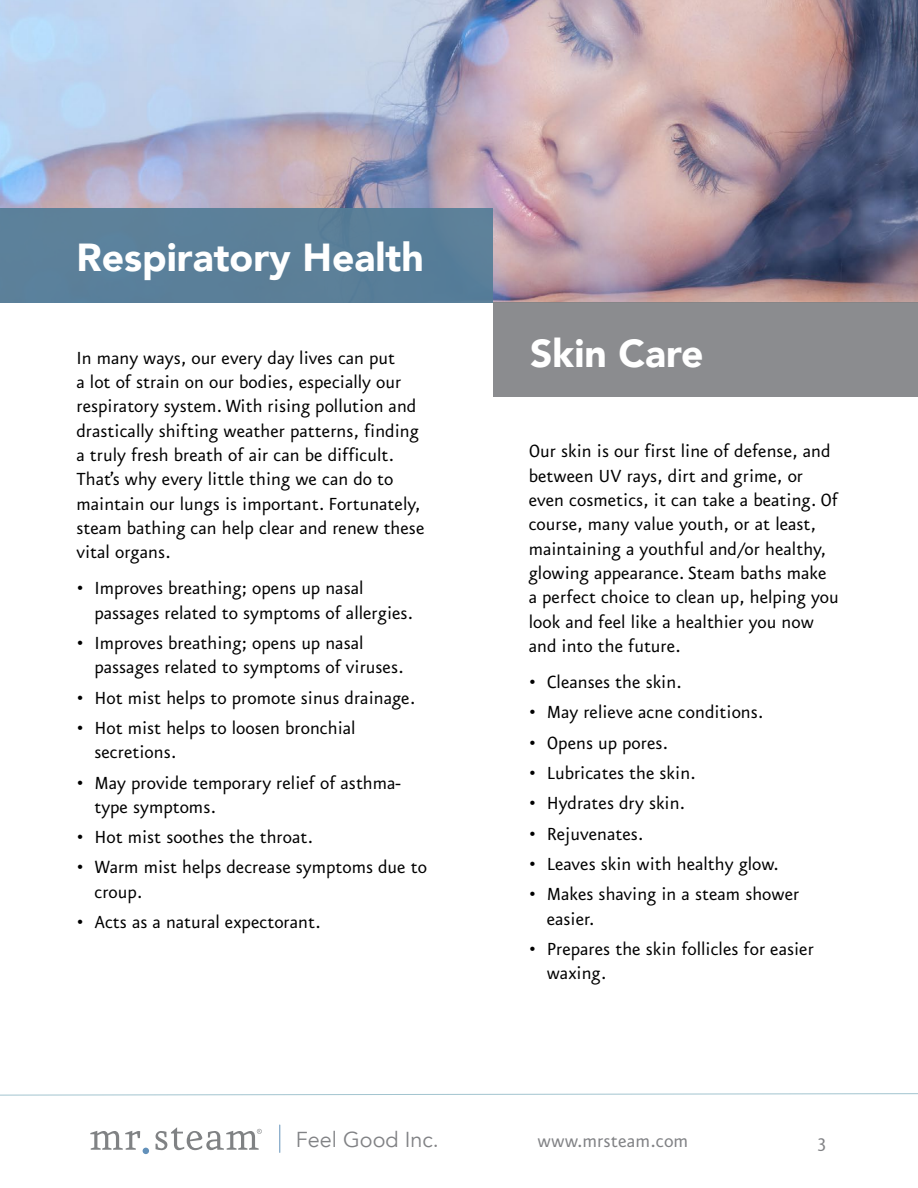
<style>
.page{position:relative;width:918px;height:1188px;background:#fff}
.page>*{position:absolute;margin:0;border:0;box-sizing:border-box;transform-origin:0 0}
.t1{font:900 39px "Avenir";color:#fff}
.t2{font:21.6px "Eureka Sans";color:#818285}
.t3{font:21.6px "Avenir";color:#818285}
.t4{font:21px/24.3px "Eureka Sans";color:#000}
</style>
<div class="page">
<svg style="left:279px;top:1125px;width:1px;height:27px"></svg>
<svg style="left:90px;top:1131px;width:59px;height:23px"></svg>
<svg style="left:156px;top:1127px;width:106px;height:23px"></svg>
<svg style="left:0;top:1093px;width:918px;height:3px"></svg>
<img style="left:0;top:0;width:918px;height:302px">
<div style="left:0;top:208px;width:493px;height:95px;background:#5b8099"></div>
<div style="left:493px;top:302px;width:425px;height:95px;background:#8b8c8f"></div>
<h1 class="t1" style="left:76px;top:224px;width:349px">Respiratory Health</h1>
<p class="t4" style="left:76px;top:347px;width:349px">In many ways, our every day lives can put<br>a lot of strain on our bodies, especially our respiratory system. With rising pollution and drastically shifting weather patterns, finding a truly fresh breath of air can be difficult.<br>That’s why every little thing we can do to maintain our lungs is important. Fortunately, steam bathing can help clear and renew these vital organs.</p>
<p class="t4" style="left:94px;top:578px;width:320px;text-indent:-18px">• Improves breathing; opens up nasal passages related to symptoms of allergies.</p>
<p class="t4" style="left:94px;top:632px;width:311px;text-indent:-18px">• Improves breathing; opens up nasal passages related to symptoms of viruses.</p>
<p class="t4" style="left:76px;top:687px;width:340px">• Hot mist helps to promote sinus drainage.</p>
<p class="t4" style="left:94px;top:717px;width:263px;text-indent:-18px">• Hot mist helps to loosen bronchial secretions.</p>
<p class="t4" style="left:94px;top:772px;width:308px;text-indent:-18px">• May provide temporary relief of asthma&shy;type symptoms.</p>
<p class="t4" style="left:76px;top:826px;width:238px">• Hot mist soothes the throat.</p>
<p class="t4" style="left:94px;top:857px;width:334px;text-indent:-18px">• Warm mist helps decrease symptoms due to croup.</p>
<p class="t4" style="left:76px;top:911px;width:246px">• Acts as a natural expectorant.</p>
<h1 class="t1" style="left:530px;top:320px;width:175px">Skin Care</h1>
<p class="t4" style="left:529px;top:441px;width:312px">Our skin is our first line of defense, and between UV rays, dirt and grime, or even cosmetics, it can take a beating. Of course, many value youth, or at least, maintaining a youthful and/or healthy, glowing appearance. Steam baths make a perfect choice to clean up, helping you look and feel like a healthier you now and into the future.</p>
<p class="t4" style="left:529px;top:671px;width:155px">• Cleanses the skin.</p>
<p class="t4" style="left:529px;top:702px;width:236px">• May relieve acne conditions.</p>
<p class="t4" style="left:529px;top:732px;width:141px">• Opens up pores.</p>
<p class="t4" style="left:529px;top:762px;width:169px">• Lubricates the skin.</p>
<p class="t4" style="left:529px;top:792px;width:158px">• Hydrates dry skin.</p>
<p class="t4" style="left:529px;top:823px;width:116px">• Rejuvenates.</p>
<p class="t4" style="left:529px;top:853px;width:252px">• Leaves skin with healthy glow.</p>
<p class="t4" style="left:547px;top:883px;width:254px;text-indent:-18px">• Makes shaving in a steam shower easier.</p>
<p class="t4" style="left:547px;top:938px;width:269px;text-indent:-18px">• Prepares the skin follicles for easier waxing.</p>
<p class="t3" style="left:296px;top:1127px;width:144px">Feel Good Inc.</p>
<p class="t2" style="left:537px;top:1132px;width:152px">www.mrsteam.com</p>
<p class="t2" style="left:818px;top:1132px;width:10px">3</p>
</div>
